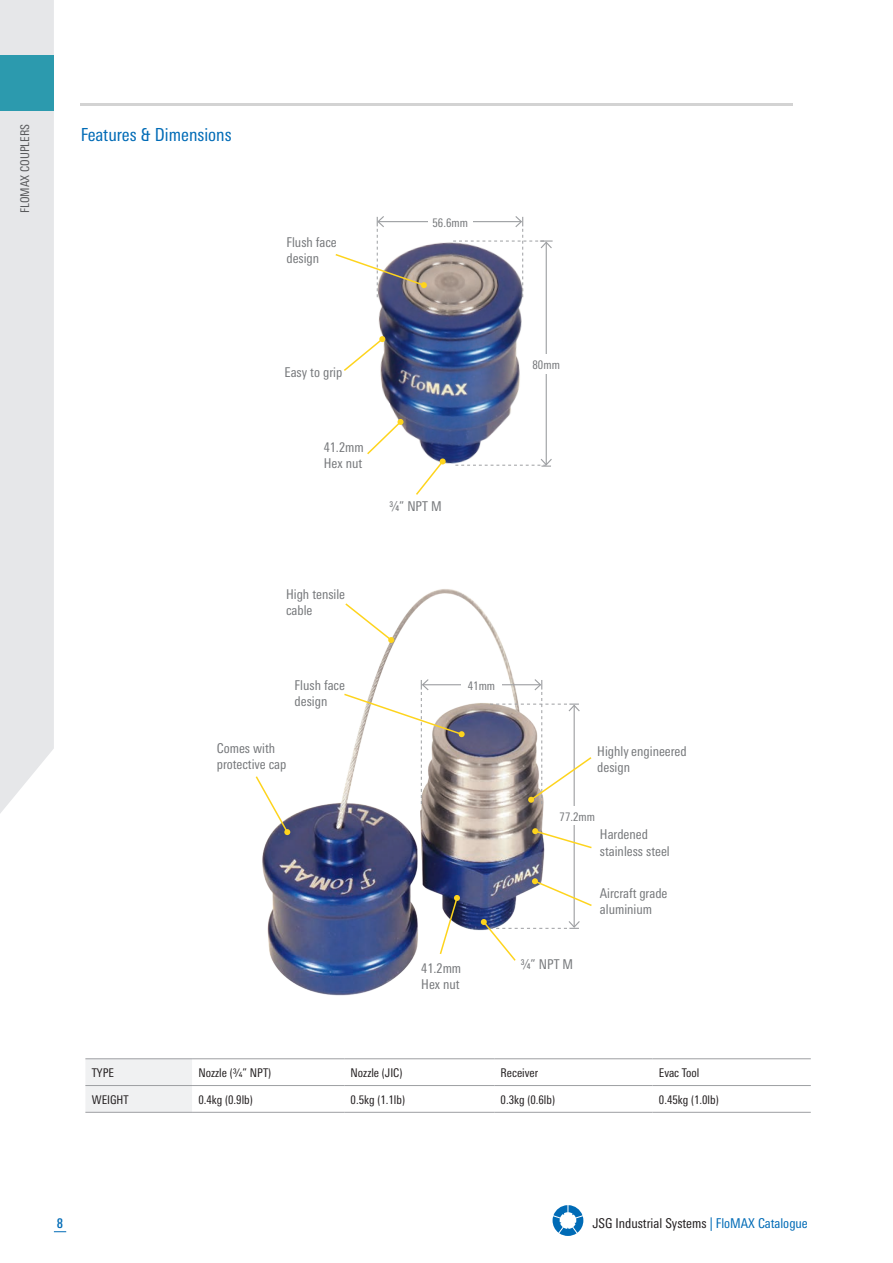
<style>
.page{position:relative;width:893px;height:1263px;background:#fff}
.page>*{position:absolute;margin:0;border:0;box-sizing:border-box;transform-origin:0 0}
.Sub_heading{font:condensed 18px "Linotype Univers";color:#006bb6}
.diagram_descriptions{font:condensed 13.5px/16.2px "Linotype Univers";color:#76787b}
.t1{font:condensed 13.5px "Linotype Univers";color:#231f20}
.t2{font:500 condensed 13.5px "Linotype Univers";color:#006bb6}
.General_specs_table{font:condensed 12px "Linotype Univers";color:#231f20}
.Detailed_specs_heade{font:condensed 12px "Linotype Univers";color:#231f20}
.diagram_descriptions-2{font:condensed 12px "Linotype Univers";color:#76787b}
.t3{font:condensed 12px "Linotype Univers";color:#57585a}
.s1{font-family:"DIN Pro";font-stretch:normal}
.s2{color:#006bb6}
</style>
<div class="page">
<div style="left:0;top:0;width:54px;height:813px;background:#e6e7e9"></div>
<svg style="left:553px;top:1205px;width:30px;height:31px"></svg>
<svg style="left:54px;top:1231px;width:12px;height:1px"></svg>
<hr style="left:81px;top:103px;width:712px;height:3px;background:#231f20">
<div style="left:0;top:55px;width:54px;height:56px;background:#2c9aae"></div>
<div style="left:85px;top:1059px;width:107px;height:53px;background:#f0f1f2"></div>
<hr style="left:85px;top:1058px;width:107px;height:1px;background:#9d9fa2">
<hr style="left:192px;top:1058px;width:152px;height:1px;background:#9d9fa2">
<hr style="left:344px;top:1058px;width:150px;height:1px;background:#9d9fa2">
<hr style="left:494px;top:1058px;width:158px;height:1px;background:#9d9fa2">
<hr style="left:652px;top:1058px;width:159px;height:1px;background:#9d9fa2">
<hr style="left:85px;top:1085px;width:107px;height:1px;background:#9d9fa2">
<hr style="left:192px;top:1085px;width:152px;height:1px;background:#9d9fa2">
<hr style="left:344px;top:1085px;width:150px;height:1px;background:#9d9fa2">
<hr style="left:494px;top:1085px;width:158px;height:1px;background:#9d9fa2">
<hr style="left:652px;top:1085px;width:159px;height:1px;background:#9d9fa2">
<hr style="left:85px;top:1112px;width:107px;height:1px;background:#9d9fa2">
<hr style="left:192px;top:1112px;width:152px;height:1px;background:#9d9fa2">
<hr style="left:344px;top:1112px;width:150px;height:1px;background:#9d9fa2">
<hr style="left:494px;top:1112px;width:158px;height:1px;background:#9d9fa2">
<hr style="left:652px;top:1112px;width:159px;height:1px;background:#9d9fa2">
<img style="left:377px;top:242px;width:169px;height:222px">
<hr style="left:378px;top:221px;width:143px;height:1px;background:#9d9fa2">
<hr style="left:546px;top:242px;width:1px;height:223px;background:#9d9fa2">
<svg style="left:453px;top:216px;width:100px;height:81px"></svg>
<svg style="left:455px;top:457px;width:97px;height:10px"></svg>
<div style="left:531px;top:354px;width:30px;height:20px;background:#fff"></div>
<div style="left:428px;top:212px;width:44px;height:19px;background:#fff"></div>
<svg style="left:414px;top:458px;width:32px;height:37px"></svg>
<svg style="left:344px;top:336px;width:41px;height:36px"></svg>
<svg style="left:367px;top:419px;width:36px;height:37px"></svg>
<svg style="left:335px;top:216px;width:92px;height:81px"></svg>
<img style="left:262px;top:589px;width:283px;height:407px">
<hr style="left:574px;top:705px;width:1px;height:222px;background:#9d9fa2">
<svg style="left:481px;top:919px;width:99px;height:43px"></svg>
<svg style="left:532px;top:878px;width:60px;height:29px"></svg>
<svg style="left:490px;top:678px;width:102px;height:126px"></svg>
<div style="left:559px;top:807px;width:36px;height:18px;background:#fff"></div>
<div style="left:461px;top:675px;width:41px;height:19px;background:#fff"></div>
<svg style="left:439px;top:895px;width:21px;height:61px"></svg>
<svg style="left:343px;top:678px;width:122px;height:126px"></svg>
<svg style="left:255px;top:775px;width:35px;height:60px"></svg>
<svg style="left:344px;top:602px;width:50px;height:41px"></svg>
<svg style="left:532px;top:828px;width:60px;height:21px"></svg>
<p class="t3" style="left:18px;top:213px;width:91px;rotate:-90deg">FLOMAX COUPLERS</p>
<p class="Sub_heading" style="left:81px;top:124px;width:152px">Features &amp; Dimensions</p>
<p class="diagram_descriptions" style="left:286px;top:234px;width:52px">Flush face design</p>
<p class="diagram_descriptions-2" style="left:432px;top:216px;width:37px">56.6mm</p>
<p class="diagram_descriptions" style="left:285px;top:364px;width:59px">Easy to grip</p>
<p class="diagram_descriptions" style="left:324px;top:439px;width:41px">41.2mm<br>Hex nut</p>
<p class="diagram_descriptions" style="left:389px;top:498px;width:54px">¾” NPT M</p>
<p class="diagram_descriptions-2" style="left:533px;top:358px;width:29px">80mm</p>
<p class="diagram_descriptions" style="left:286px;top:586px;width:61px">High tensile cable</p>
<p class="diagram_descriptions" style="left:295px;top:677px;width:52px">Flush face design</p>
<p class="diagram_descriptions" style="left:217px;top:740px;width:71px">Comes with protective cap</p>
<p class="diagram_descriptions-2" style="left:468px;top:679px;width:29px">41mm</p>
<p class="diagram_descriptions" style="left:421px;top:960px;width:41px">41.2mm<br>Hex nut</p>
<p class="diagram_descriptions" style="left:597px;top:743px;width:91px">Highly engineered design</p>
<p class="diagram_descriptions-2" style="left:560px;top:810px;width:37px">77.2mm</p>
<p class="diagram_descriptions" style="left:600px;top:826px;width:71px">Hardened stainless steel</p>
<p class="diagram_descriptions" style="left:521px;top:956px;width:54px">¾” NPT M</p>
<p class="diagram_descriptions" style="left:600px;top:885px;width:69px">Aircraft grade aluminium</p>
<p class="Detailed_specs_heade" style="left:92px;top:1066px;width:24px">TYPE</p>
<p class="Detailed_specs_heade" style="left:198px;top:1066px;width:74px">Nozzle (<span class="s1">3/4</span>” NPT)</p>
<p class="General_specs_table" style="left:351px;top:1066px;width:53px">Nozzle (JIC)</p>
<p class="General_specs_table" style="left:501px;top:1066px;width:39px">Receiver</p>
<p class="General_specs_table" style="left:659px;top:1066px;width:42px">Evac Tool</p>
<p class="Detailed_specs_heade" style="left:92px;top:1092px;width:38px">WEIGHT</p>
<p class="General_specs_table" style="left:198px;top:1092px;width:56px">0.4kg (0.9lb)</p>
<p class="General_specs_table" style="left:351px;top:1092px;width:56px">0.5kg (1.1lb)</p>
<p class="General_specs_table" style="left:501px;top:1092px;width:56px">0.3kg (0.6lb)</p>
<p class="General_specs_table" style="left:659px;top:1092px;width:61px">0.45kg (1.0lb)</p>
<p class="t2" style="left:57px;top:1215px;width:8px">8</p>
<p class="t1" style="left:592px;top:1215px;width:217px">JSG Industrial Systems <span class="s2">| FloMAX Catalogue</span></p>
</div>
